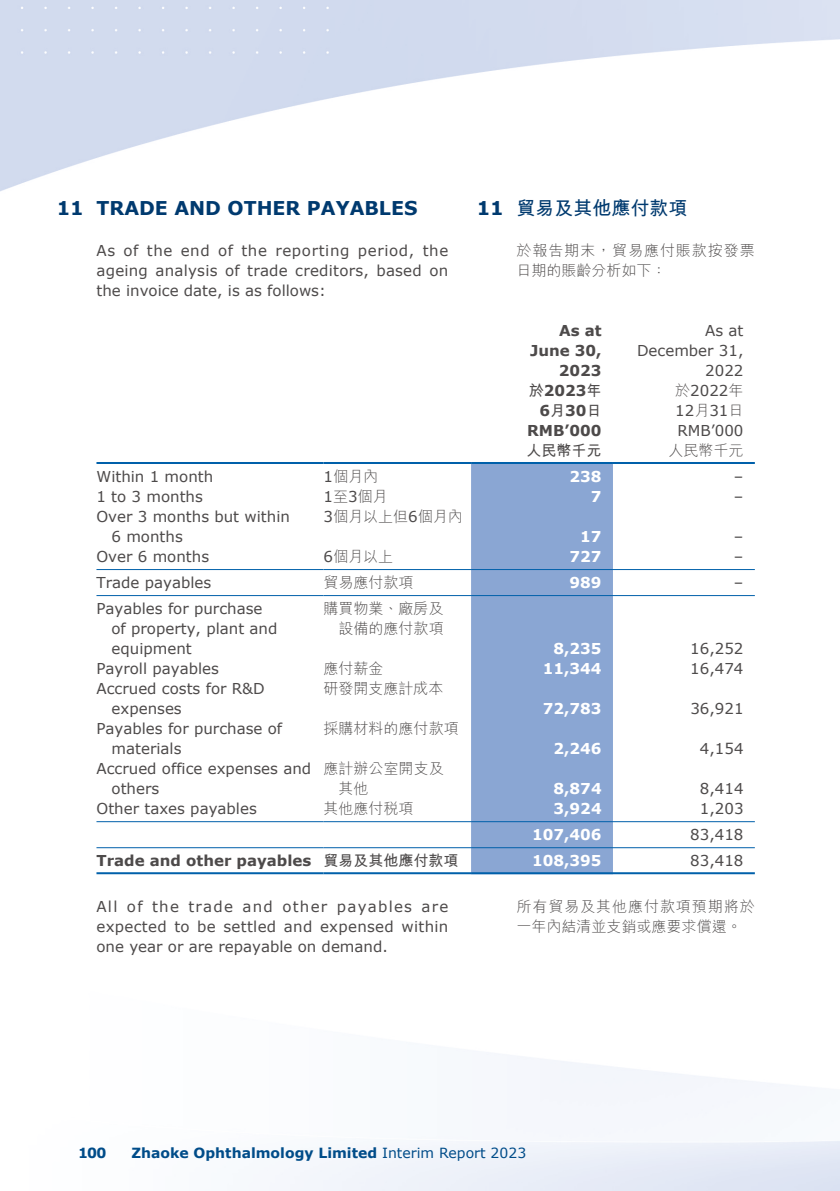
<style>
.page{position:relative;width:840px;height:1191px;background:#fff}
.page>*{position:absolute;margin:0;border:0;box-sizing:border-box;transform-origin:0 0}
.t1{font:700 19px "Verdana";color:#003a6f}
.t2{font:700 19px "M Hei HK";color:#003a6f}
.t3{font:15px/20px "Verdana";color:#4d4a4a}
.t4{font:300 15px/20px "M Hei HK";color:#4d4a4a;text-align:right}
.t5{font:700 15px/20px "Verdana";color:#4d4a4a;text-align:right}
.t6{font:700 15px "Verdana";color:#fff}
.t7{font:300 15px/20px "M Hei HK";letter-spacing:.06em;color:#4d4a4a}
.t8{font:700 15px "M Hei HK";color:#4d4a4a}
.t9{font:700 14px "Verdana";color:#004c89}
.s1{font-family:"Verdana"}
.s2{font-family:"M Hei HK"}
.s3{font-family:"M Hei HK";font-weight:300}
.s4{font-family:"Verdana";font-weight:400}
.s5{font-weight:400}
</style>
<div class="page">
<img style="left:0;top:0;width:839px;height:1191px">
<div style="left:471px;top:464px;width:141px;height:408px;background:#8aa6d3"></div>
<hr style="left:96px;top:462px;width:227px;height:2px;background:#0060aa">
<hr style="left:323px;top:462px;width:148px;height:2px;background:#0060aa">
<hr style="left:471px;top:462px;width:141px;height:2px;background:#0060aa">
<hr style="left:612px;top:462px;width:142px;height:2px;background:#0060aa">
<hr style="left:96px;top:569px;width:227px;height:1px;background:#0060aa">
<hr style="left:323px;top:569px;width:148px;height:1px;background:#0060aa">
<hr style="left:471px;top:569px;width:141px;height:1px;background:#0060aa">
<hr style="left:612px;top:569px;width:142px;height:1px;background:#0060aa">
<hr style="left:96px;top:595px;width:227px;height:1px;background:#0060aa">
<hr style="left:323px;top:595px;width:148px;height:1px;background:#0060aa">
<hr style="left:471px;top:595px;width:141px;height:1px;background:#0060aa">
<hr style="left:612px;top:595px;width:142px;height:1px;background:#0060aa">
<hr style="left:96px;top:821px;width:227px;height:1px;background:#0060aa">
<hr style="left:323px;top:821px;width:148px;height:1px;background:#0060aa">
<hr style="left:471px;top:821px;width:141px;height:1px;background:#0060aa">
<hr style="left:612px;top:821px;width:142px;height:1px;background:#0060aa">
<hr style="left:96px;top:847px;width:227px;height:1px;background:#0060aa">
<hr style="left:323px;top:847px;width:148px;height:1px;background:#0060aa">
<hr style="left:471px;top:847px;width:141px;height:1px;background:#0060aa">
<hr style="left:612px;top:847px;width:142px;height:1px;background:#0060aa">
<hr style="left:96px;top:872px;width:227px;height:2px;background:#0060aa">
<hr style="left:323px;top:872px;width:148px;height:2px;background:#0060aa">
<hr style="left:471px;top:872px;width:141px;height:2px;background:#0060aa">
<hr style="left:612px;top:872px;width:142px;height:2px;background:#0060aa">
<p class="t1" style="left:57px;top:195px;width:362px">11 TRADE AND OTHER PAYABLES</p>
<p class="t3" style="left:96px;top:240px;width:353px;text-align:justify">As of the end of the reporting period, the ageing analysis of trade creditors, based on the invoice date, is as follows:</p>
<p class="t2" style="left:476px;top:195px;width:212px"><span class="s1">11</span> 貿易及其他應付款項</p>
<p class="t7" style="left:516px;top:240px;width:240px">於報告期末，貿易應付賬款按發票日期的賬齡分析如下：</p>
<p class="t5" style="left:529px;top:320px;width:73px">As at<br>June 30,<br>2023</p>
<p class="t3" style="left:636px;top:320px;width:108px;text-align:right">As at<br>December 31,<br>2022</p>
<p class="t5" style="left:528px;top:380px;width:74px"><span class="s2">於</span>2023<span class="s2">年<br></span>6<span class="s2">月</span>30<span class="s2">日</span></p>
<p class="t3" style="left:675px;top:380px;width:70px"><span class="s3">於</span>2022<span class="s3">年<br></span>12<span class="s3">月</span>31<span class="s3">日</span></p>
<p class="t5" style="left:527px;top:420px;width:76px">RMB’000</p>
<p class="t3" style="left:677px;top:420px;width:68px">RMB’000</p>
<p class="t8" style="left:526px;top:439px;width:76px">人民幣千元</p>
<p class="t4" style="left:668px;top:440px;width:76px">人民幣千元</p>
<p class="t3" style="left:96px;top:466px;width:118px">Within 1 month</p>
<p class="t4" style="left:323px;top:466px;width:56px"><span class="s4">1</span>個月內</p>
<p class="t6" style="left:569px;top:466px;width:33px">238</p>
<p class="t3" style="left:733px;top:466px;width:11px">–</p>
<p class="t3" style="left:96px;top:486px;width:108px">1 to 3 months</p>
<p class="t4" style="left:323px;top:486px;width:66px"><span class="s4">1</span>至<span class="s4">3</span>個月</p>
<p class="t6" style="left:590px;top:486px;width:12px">7</p>
<p class="t3" style="left:733px;top:486px;width:11px">–</p>
<p class="t3" style="left:111px;top:506px;width:180px;text-indent:-15px">Over 3 months but within<br>6 months</p>
<p class="t4" style="left:323px;top:506px;width:141px"><span class="s4">3</span>個月以上但<span class="s4">6</span>個月內</p>
<p class="t6" style="left:580px;top:526px;width:23px">17</p>
<p class="t3" style="left:733px;top:526px;width:11px">–</p>
<p class="t3" style="left:96px;top:546px;width:114px">Over 6 months</p>
<p class="t4" style="left:323px;top:546px;width:71px"><span class="s4">6</span>個月以上</p>
<p class="t6" style="left:569px;top:546px;width:33px">727</p>
<p class="t3" style="left:733px;top:546px;width:11px">–</p>
<p class="t3" style="left:96px;top:572px;width:116px">Trade payables</p>
<p class="t4" style="left:323px;top:572px;width:91px">貿易應付款項</p>
<p class="t6" style="left:569px;top:572px;width:33px">989</p>
<p class="t3" style="left:733px;top:572px;width:11px">–</p>
<p class="t3" style="left:111px;top:598px;width:167px;text-indent:-15px">Payables for purchase of property, plant and equipment</p>
<p class="t4" style="left:323px;top:598px;width:122px">購買物業、廠房及設備的應付款項</p>
<p class="t6" style="left:553px;top:638px;width:50px">8,235</p>
<p class="t3" style="left:690px;top:638px;width:55px">16,252</p>
<p class="t3" style="left:96px;top:658px;width:124px">Payroll payables</p>
<p class="t4" style="left:323px;top:658px;width:61px">應付薪金</p>
<p class="t6" style="left:542px;top:658px;width:60px">11,344</p>
<p class="t3" style="left:690px;top:658px;width:55px">16,474</p>
<p class="t3" style="left:111px;top:678px;width:155px;text-indent:-15px">Accrued costs for R&amp;D expenses</p>
<p class="t4" style="left:323px;top:678px;width:121px">研發開支應計成本</p>
<p class="t6" style="left:542px;top:698px;width:60px">72,783</p>
<p class="t3" style="left:690px;top:698px;width:55px">36,921</p>
<p class="t3" style="left:111px;top:718px;width:172px;text-indent:-15px">Payables for purchase of materials</p>
<p class="t4" style="left:323px;top:718px;width:136px">採購材料的應付款項</p>
<p class="t3" style="left:111px;top:758px;width:201px;text-indent:-15px">Accrued office expenses and others</p>
<p class="t4" style="left:338px;top:758px;width:106px;text-align:left;text-indent:-15px">應計辦公室開支及其他</p>
<p class="t6" style="left:553px;top:738px;width:50px">2,246</p>
<p class="t3" style="left:699px;top:738px;width:45px">4,154</p>
<p class="t6" style="left:553px;top:778px;width:50px">8,874</p>
<p class="t3" style="left:699px;top:778px;width:45px">8,414</p>
<p class="t3" style="left:96px;top:798px;width:162px">Other taxes payables</p>
<p class="t4" style="left:323px;top:798px;width:91px">其他應付稅項</p>
<p class="t6" style="left:553px;top:798px;width:50px">3,924</p>
<p class="t3" style="left:699px;top:798px;width:45px">1,203</p>
<p class="t6" style="left:532px;top:824px;width:71px">107,406</p>
<p class="t3" style="left:690px;top:824px;width:55px">83,418</p>
<p class="t5" style="left:96px;top:850px;width:363px">Trade and other payables <span class="s2">貿易及其他應付款項</span></p>
<p class="t6" style="left:532px;top:850px;width:71px">108,395</p>
<p class="t3" style="left:690px;top:850px;width:55px">83,418</p>
<p class="t3" style="left:96px;top:896px;width:353px;text-align:justify">All of the trade and other payables are expected to be settled and expensed within one year or are repayable on demand.</p>
<p class="t7" style="left:516px;top:896px;width:240px">所有貿易及其他應付款項預期將於一年內結清並支銷或應要求償還。</p>
<p class="t9" style="left:78px;top:1142px;width:30px">100</p>
<p class="t9" style="left:131px;top:1142px;width:396px">Zhaoke Ophthalmology Limited <span class="s5">Interim Report 2023</span></p>
</div>
